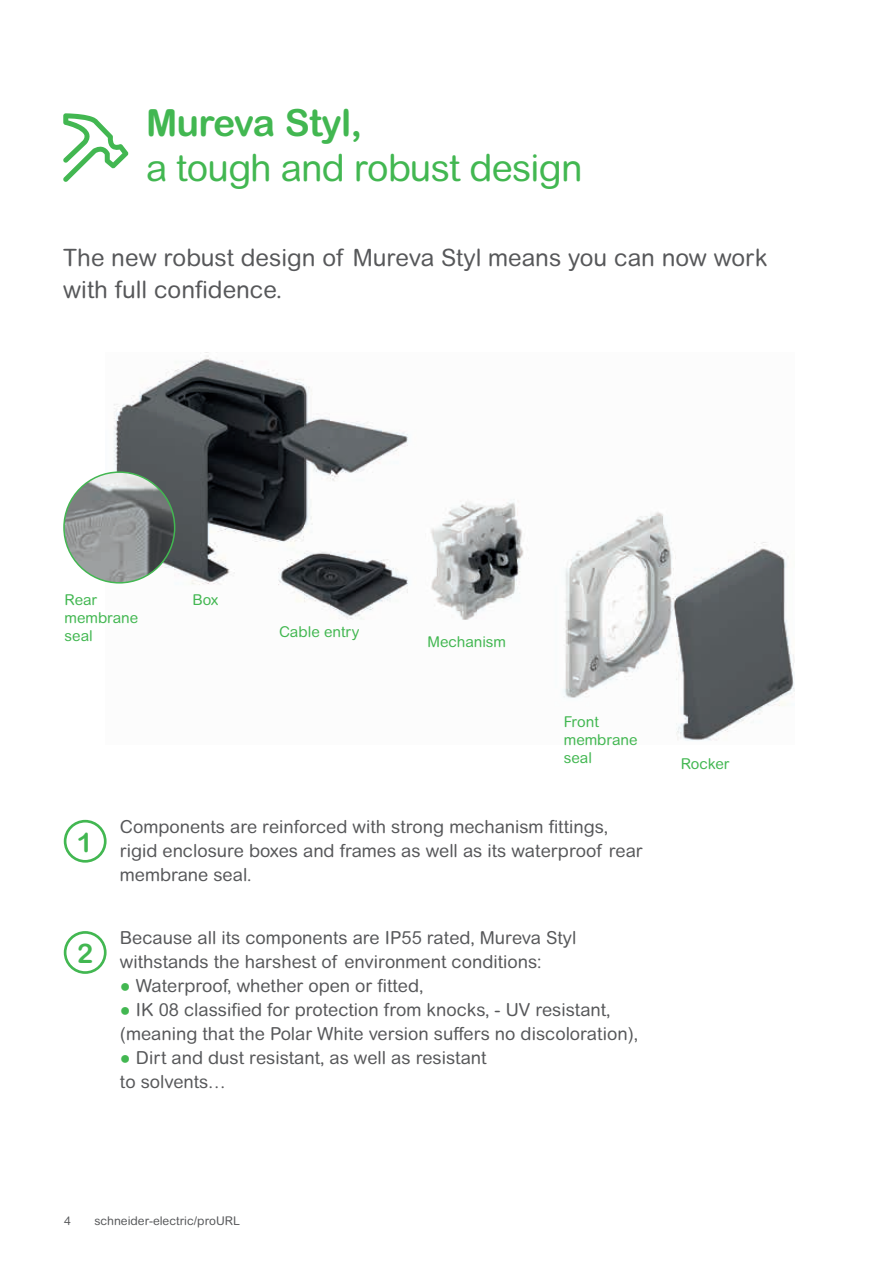
<style>
.page{position:relative;width:893px;height:1263px;background:#fff}
.page>*{position:absolute;margin:0;border:0;box-sizing:border-box;transform-origin:0 0}
.t1{font:37.5px "Arial Rounded MT Pro";letter-spacing:-.02em;color:#42b751}
.t2{font:700 37.5px "Arial Rounded MT Pro";letter-spacing:-.02em;color:#42b751}
.t3{font:700 27px "Arial Rounded MT Pro";color:#42b751}
.t4{font:24px/31.5px "Arial Rounded MT Pro";color:#57585a}
.t5{font:18px/24px "Arial Rounded MT Pro";color:#57585a}
.t6{font:15px/18px "Arial Rounded MT Pro";color:#42b751}
.t7{font:12px "Arial Rounded MT Pro";color:#57585a}
.s1{font-family:"Arial";color:#42b751}
</style>
<div class="page">
<img style="left:111px;top:352px;width:683px;height:389px">
<div style="left:64px;top:931px;width:43px;height:43px;border:3px solid #42b751;border-radius:50%"></div>
<div style="left:64px;top:820px;width:43px;height:43px;border:3px solid #42b751;border-radius:50%"></div>
<svg style="left:63px;top:113px;width:66px;height:69px"></svg>
<img style="left:64px;top:472px;width:111px;height:111px;border-radius:55px">
<div style="left:63px;top:471px;width:112px;height:113px;border:2px solid #42b751;border-radius:50%"></div>
<h1 class="t2" style="left:146px;top:100px;width:218px">Mureva Styl,</h1>
<h1 class="t1" style="left:146px;top:146px;width:438px">a tough and robust design</h1>
<h3 class="t4" style="left:63px;top:243px;width:706px">The new robust design of Mureva Styl means you can now work with full confidence.</h3>
<p class="t6" style="left:65px;top:591px;width:75px">Rear membrane seal</p>
<p class="t6" style="left:192px;top:591px;width:28px">Box</p>
<p class="t6" style="left:279px;top:623px;width:82px">Cable entry</p>
<p class="t6" style="left:428px;top:633px;width:80px">Mechanism</p>
<p class="t6" style="left:564px;top:713px;width:75px">Front membrane seal</p>
<h2 class="t3" style="left:77px;top:826px;width:18px">1</h2>
<h2 class="t3" style="left:77px;top:937px;width:18px">2</h2>
<p class="t5" style="left:120px;top:815px;width:524px">Components are reinforced with strong mechanism fittings, rigid enclosure boxes and frames as well as its waterproof rear membrane seal.</p>
<p class="t5" style="left:120px;top:927px;width:458px">Because all its components are IP55 rated, Mureva Styl withstands the harshest of environment conditions:</p>
<p class="t5" style="left:120px;top:974px;width:305px"><span class="s1">●</span> Waterproof, whether open or fitted,</p>
<p class="t5" style="left:120px;top:998px;width:520px"><span class="s1">●</span> IK 08 classified for protection from knocks, - UV resistant, (meaning that the Polar White version suffers no discoloration),</p>
<p class="t5" style="left:120px;top:1046px;width:368px"><span class="s1">●</span> Dirt and dust resistant, as well as resistant to solvents…</p>
<p class="t6" style="left:681px;top:755px;width:50px">Rocker</p>
<p class="t7" style="left:64px;top:1214px;width:8px">4</p>
<p class="t7" style="left:94px;top:1214px;width:147px">schneider-electric/proURL</p>
</div>
